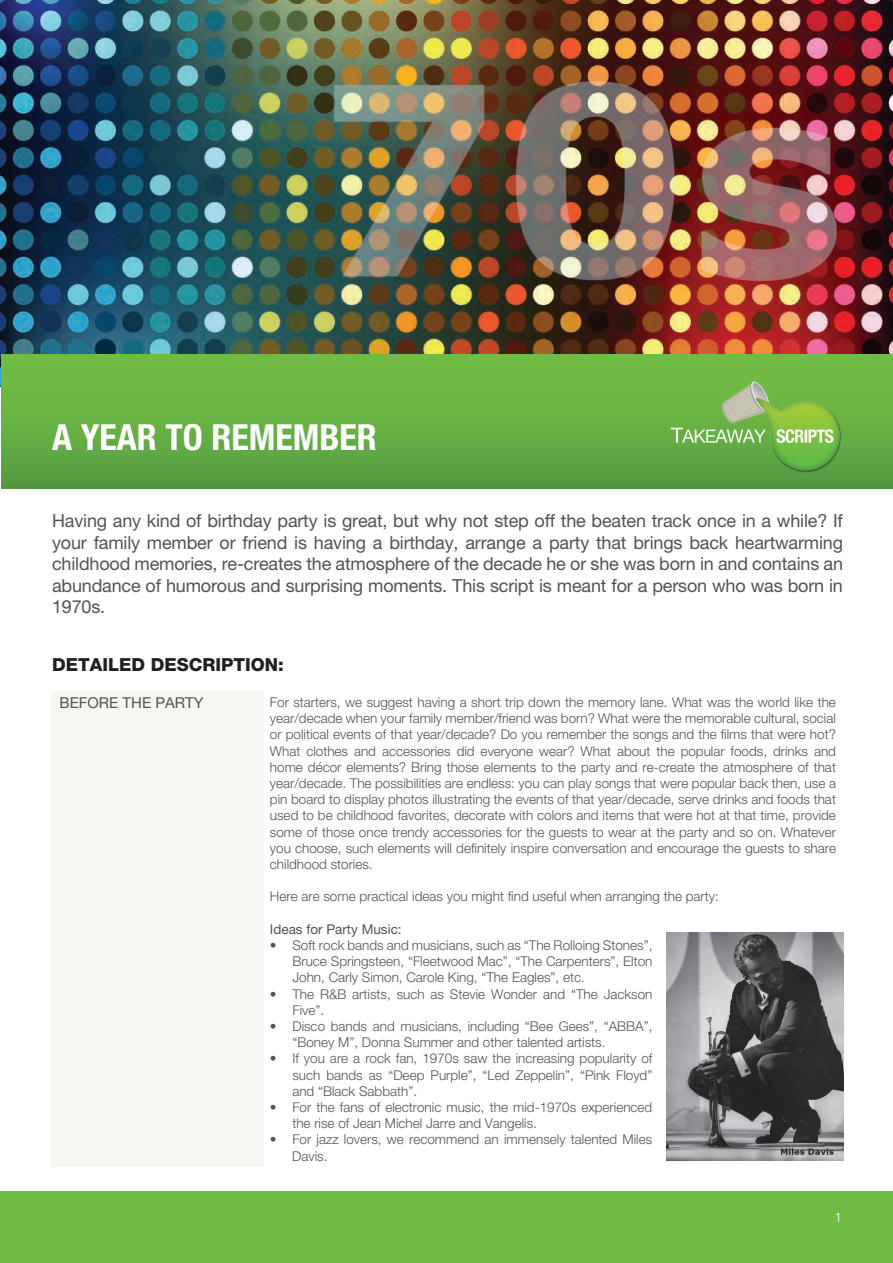
<style>
.page{position:relative;width:893px;height:1263px;background:#fff}
.page>*{position:absolute;margin:0;border:0;box-sizing:border-box;transform-origin:0 0}
.t1{font:700 condensed 36px "Helvetica Neue LT Std";color:#fff}
.t2{font:18px/21.6px "Helvetica Neue LT Pro";letter-spacing:-.01em;color:#525353;text-align:justify}
.t3{font:800 18px "Helvetica Neue LT Pro";color:#231f20}
.t4{font:15px "Helvetica Neue LT Pro";color:#525353}
.t5{font:300 13.5px/16.2px "Helvetica Neue LT Pro";color:#525353}
.t6{font:13.5px "Helvetica Neue LT Pro";color:#525353}
.t7{font:300 13.5px "Helvetica Neue LT Pro";color:#fff}
</style>
<div class="page">
<img style="left:0;top:0;width:893px;height:387px">
<div style="left:1px;top:354px;width:892px;height:135px;background:linear-gradient(to bottom,#75c144,#579d43)"></div>
<img style="left:669px;top:379px;width:174px;height:94px">
<div style="left:0;top:1192px;width:893px;height:71px;background:#70bb44"></div>
<div style="left:51px;top:691px;width:213px;height:475px;background:#f6f7f1"></div>
<img style="left:666px;top:932px;width:177px;height:229px">
<h1 class="t1" style="left:52px;top:415px;width:326px">A YEAR TO REMEMBER</h1>
<p class="t2" style="left:52px;top:509px;width:792px">Having any kind of birthday party is great, but why not step off the beaten track once in a while? If your family member or friend is having a birthday, arrange a party that brings back heartwarming childhood memories, re-creates the atmosphere of the decade he or she was born in and contains an abundance of humorous and surprising moments. This script is meant for a person who was born in 1970s.</p>
<h2 class="t3" style="left:52px;top:654px;width:233px">DETAILED DESCRIPTION:</h2>
<p class="t4" style="left:60px;top:693px;width:145px">Before th e Party</p>
<p class="t5" style="left:270px;top:694px;width:568px;text-align:justify">For starters, we suggest having a short trip down the memory lane. What was the world like the year/decade when your family member/friend was born? What were the memorable cultural, social or political events of that year/decade? Do you remember the songs and the films that were hot?<br>What clothes and accessories did everyone wear? What about the popular foods, drinks and home décor elements? Bring those elements to the party and re-create the atmosphere of that year/decade. The possibilities are endless: you can play songs that were popular back then, use a pin board to display photos illustrating the events of that year/decade, serve drinks and foods that used to be childhood favorites, decorate with colors and items that were hot at that time, provide some of those once trendy accessories for the guests to wear at the party and so on. Whatever you choose, such elements will definitely inspire conversation and encourage the guests to share childhood stories.</p>
<p class="t5" style="left:270px;top:888px;width:450px">Here are some practical ideas you might find useful when arranging the party:</p>
<p class="t6" style="left:270px;top:920px;width:133px">Ideas for Party Music:</p>
<p class="t5" style="left:292px;top:937px;width:362px;text-align:justify;text-indent:-22px">• Soft rock bands and musicians, such as “The Rolloing Stones”, Bruce Springsteen, “Fleetwood Mac”, “The Carpenters”, Elton John, Carly Simon, Carole King, “The Eagles”, etc.</p>
<p class="t5" style="left:292px;top:985px;width:362px;text-indent:-23px">• The R&amp;B artists, such as Stevie Wonder and “The Jackson<br>Five”.</p>
<p class="t5" style="left:292px;top:1018px;width:362px;text-indent:-23px">• Disco bands and musicians, including “Bee Gees”, “ABBA”, “Boney M”, Donna Summer and other talented artists.</p>
<p class="t5" style="left:292px;top:1050px;width:362px;text-align:justify;text-indent:-22px">• If you are a rock fan, 1970s saw the increasing popularity of such bands as “Deep Purple”, “Led Zeppelin”, “Pink Floyd” and “Black Sabbath”.</p>
<p class="t5" style="left:292px;top:1099px;width:362px;text-indent:-22px">• For the fans of electronic music, the mid-1970s experienced the rise of Jean Michel Jarre and Vangelis.</p>
<p class="t5" style="left:292px;top:1131px;width:362px;text-indent:-22px">• For jazz lovers, we recommend an immensely talented Miles<br>Davis.</p>
<p class="t7" style="left:834px;top:1208px;width:9px">1</p>
</div>
